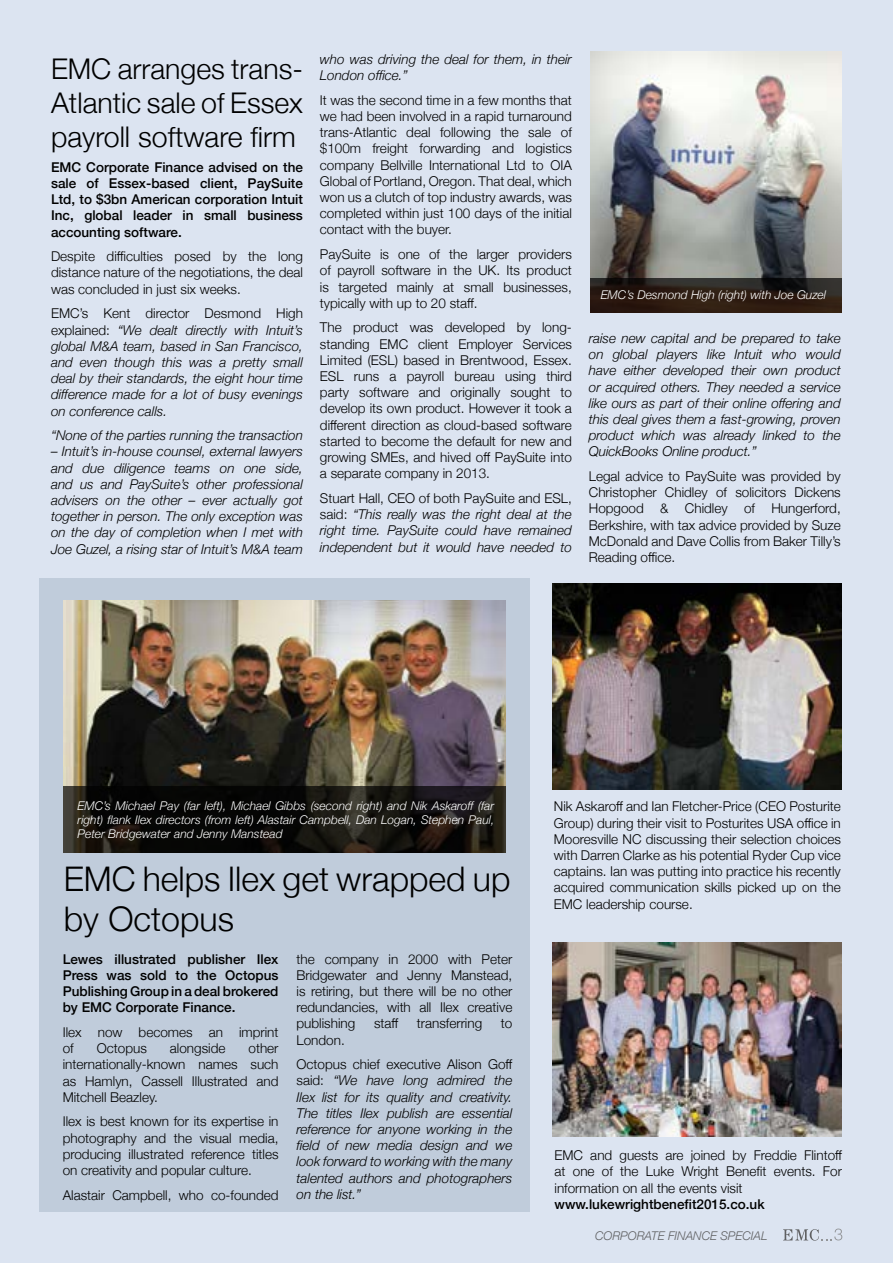
<style>
.page{position:relative;width:893px;height:1263px;background:#dce4f1}
.page>*{position:absolute;margin:0;border:0;box-sizing:border-box;transform-origin:0 0}
.t1{font:300 33.9px/40.7px "Helvetica Neue";color:#000}
.t2{font:300 28.5px/34.2px "Helvetica Neue";color:#000;text-align:justify}
.t3{font:300 13.5px/16.2px "Helvetica Neue";color:#000;text-align:justify}
.t4{font:italic 300 13.5px/16.2px "Helvetica Neue";color:#000;text-align:justify}
.t5{font:500 13.5px/16.2px "Helvetica Neue";color:#000;text-align:justify}
.t6{font:italic 300 12px/14.4px "Helvetica Neue";color:#fff;text-align:justify}
.t7{font:italic 300 12px "Helvetica Neue";color:#5f6062}
.s1{font-style:normal}
</style>
<div class="page">
<svg style="left:783px;top:1228px;width:59px;height:12px"></svg>
<div style="left:39px;top:578px;width:490px;height:634px;background:#c0ccdb"></div>
<img style="left:64px;top:601px;width:441px;height:185px">
<svg style="left:63px;top:786px;width:442px;height:67px;background:#13110e"></svg>
<img style="left:590px;top:51px;width:252px;height:227px">
<svg style="left:590px;top:278px;width:252px;height:35px;background:#2a1d15"></svg>
<img style="left:553px;top:583px;width:289px;height:206px">
<img style="left:553px;top:943px;width:289px;height:193px">
<h2 class="t2" style="left:51px;top:49px;width:253px">EMC arranges trans-Atlantic sale of Essex payroll software firm</h2>
<p class="t5" style="left:51px;top:158px;width:253px">EMC Corporate Finance advised on the sale of Essex-based client, PaySuite Ltd, to $3bn American corporation Intuit Inc, global leader in small business accounting software.</p>
<p class="t3" style="left:51px;top:247px;width:253px">Despite difficulties posed by the long distance nature of the negotiations, the deal was concluded in just six weeks.</p>
<p class="t4" style="left:51px;top:305px;width:253px"><span class="s1">EMC’s Kent director Desmond High explained:</span> “We dealt directly with Intuit’s global M&amp;A team, based in San Francisco, and even though this was a pretty small deal by their standards, the eight hour time difference made for a lot of busy evenings on conference calls.</p>
<p class="t4" style="left:51px;top:426px;width:253px">“None of the parties running the transaction</p>
<p class="t4" style="left:51px;top:443px;width:253px">– Intuit’s in-house counsel, external lawyers and due diligence teams on one side, and us and PaySuite’s other professional advisers on the other – ever actually got together in person. The only exception was on the day of completion when I met with Joe Guzel, a rising star of Intuit’s M&amp;A team</p>
<p class="t4" style="left:320px;top:50px;width:253px">who was driving the deal for them, in their<br>London office.”</p>
<p class="t3" style="left:320px;top:91px;width:253px">It was the second time in a few months that we had been involved in a rapid turnaround trans-Atlantic deal following the sale of $100m freight forwarding and logistics company Bellville International Ltd to OIA Global of Portland, Oregon. That deal, which won us a clutch of top industry awards, was completed within just 100 days of the initial contact with the buyer.</p>
<p class="t3" style="left:320px;top:245px;width:253px">PaySuite is one of the larger providers of payroll software in the UK. Its product is targeted mainly at small businesses, typically with up to 20 staff.</p>
<p class="t3" style="left:320px;top:318px;width:253px">The product was developed by long&shy;standing EMC client Employer Services Limited (ESL) based in Brentwood, Essex.<br>ESL runs a payroll bureau using third party software and originally sought to develop its own product. However it took a different direction as cloud-based software started to become the default for new and growing SMEs, and hived off PaySuite into a separate company in 2013.</p>
<p class="t4" style="left:320px;top:489px;width:253px"><span class="s1">Stuart Hall, CEO of both PaySuite and ESL, said:</span> “This really was the right deal at the right time. PaySuite could have remained independent but it would have needed to</p>
<p class="t6" style="left:601px;top:287px;width:227px">EMC’s Desmond High (right) with Joe Guzel</p>
<p class="t4" style="left:589px;top:329px;width:253px">raise new capital and be prepared to take on global players like Intuit who would have either developed their own product or acquired others. They needed a service like ours as part of their online offering and this deal gives them a fast-growing, proven product which was already linked to the QuickBooks Online product.”</p>
<p class="t3" style="left:589px;top:467px;width:253px">Legal advice to PaySuite was provided by Christopher Chidley of solicitors Dickens Hopgood &amp; Chidley of Hungerford, Berkshire, with tax advice provided by Suze McDonald and Dave Collis from Baker Tilly’s Reading office.</p>
<p class="t6" style="left:78px;top:797px;width:418px">EMC’s Michael Pay (far left), Michael Gibbs (second right) and Nik Askaroff (far right) flank Ilex directors (from left) Alastair Campbell, Dan Logan, Stephen Paul, Peter Bridgewater and Jenny Manstead</p>
<h1 class="t1" style="left:64px;top:856px;width:448px">EMC helps Ilex get wrapped up by Octopus</h1>
<p class="t5" style="left:63px;top:949px;width:217px">Lewes illustrated publisher Ilex Press was sold to the Octopus Publishing Group in a deal brokered by EMC Corporate Finance.</p>
<p class="t3" style="left:63px;top:1023px;width:217px">Ilex now becomes an imprint of</p>
<p class="t3" style="left:97px;top:1039px;width:52px">Octopus</p>
<p class="t3" style="left:170px;top:1039px;width:57px">alongside</p>
<p class="t3" style="left:63px;top:1039px;width:217px;text-indent:186px">other internationally-known names such as Hamlyn, Cassell Illustrated and Mitchell Beazley.</p>
<p class="t3" style="left:63px;top:1112px;width:217px">Ilex is best known for its expertise in photography and the visual media, producing illustrated reference titles on creativity and popular culture.</p>
<p class="t3" style="left:63px;top:1186px;width:217px">Alastair Campbell, who co-founded</p>
<p class="t3" style="left:297px;top:949px;width:217px">the company in 2000 with Peter Bridgewater and Jenny Manstead, is retiring, but there will be no other redundancies, with all Ilex creative publishing</p>
<p class="t3" style="left:374px;top:1014px;width:26px">staff</p>
<p class="t3" style="left:417px;top:1014px;width:67px">transferring</p>
<p class="t3" style="left:501px;top:1014px;width:13px">to</p>
<p class="t3" style="left:297px;top:1026px;width:218px;line-height:24.8px">London.<br>Octopus chief executive Alison Goff</p>
<p class="t4" style="left:297px;top:1071px;width:217px"><span class="s1">said:</span> “We have long admired the Ilex list for its quality and creativity.<br>The titles Ilex publish are essential reference for anyone working in the field of new media design and we look forward to working with the many talented authors and photographers on the list.”</p>
<p class="t3" style="left:554px;top:797px;width:289px">Nik Askaroff and Ian Fletcher-Price (CEO Posturite Group) during their visit to Posturites USA office in Mooresville NC discussing their selection choices with Darren Clarke as his potential Ryder Cup vice captains. Ian was putting into practice his recently acquired communication skills picked up on the EMC leadership course.</p>
<p class="t3" style="left:554px;top:1146px;width:289px">EMC and guests are joined by Freddie Flintoff at one of the Luke Wright Benefit events. For information on all the events visit</p>
<p class="t5" style="left:554px;top:1195px;width:212px">www.lukewrightbenefit2015.co.uk</p>
<p class="t7" style="left:595px;top:1226px;width:174px">CORPORATE FINANCE SPECIAL</p>
</div>
